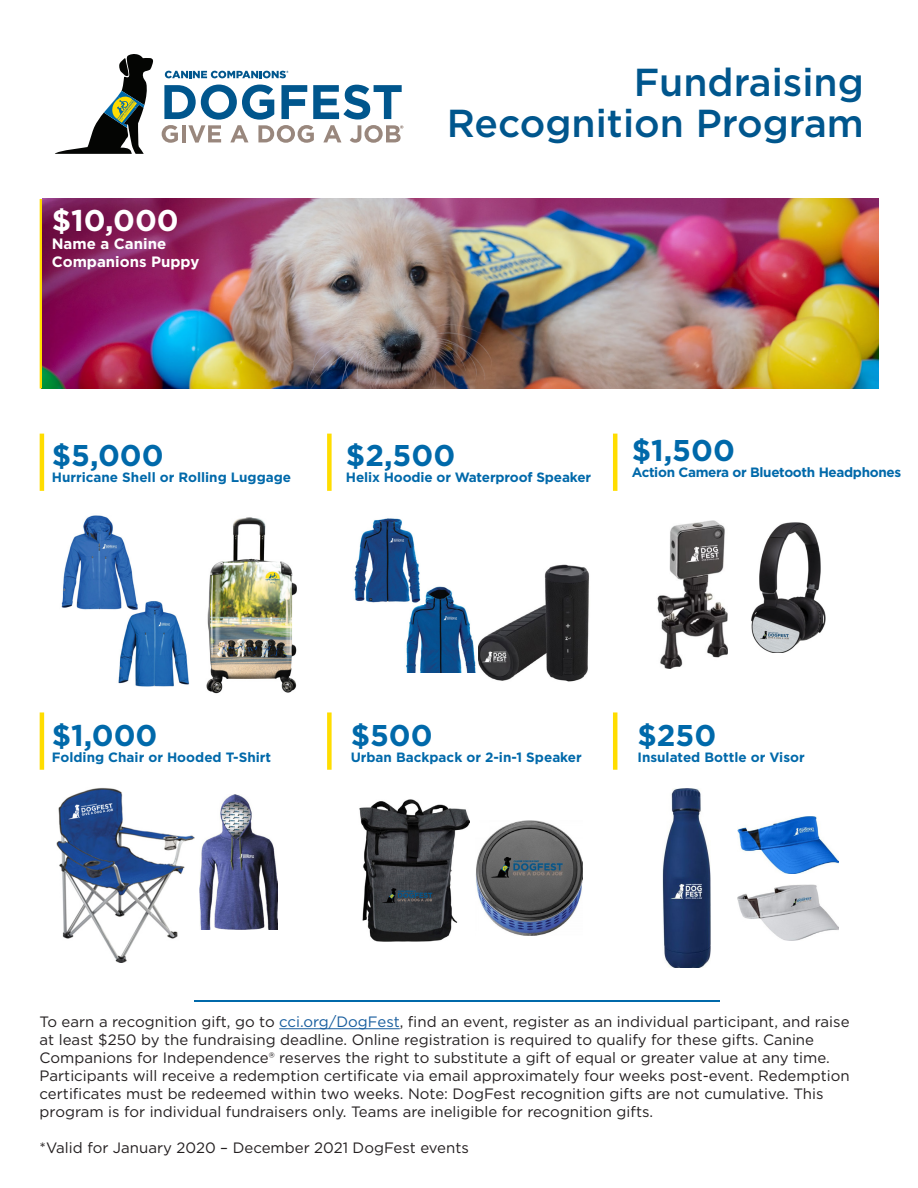
<style>
.page{position:relative;width:918px;height:1188px;background:#fff}
.page>*{position:absolute;margin:0;border:0;box-sizing:border-box;transform-origin:0 0}
.t1{font:500 39px/40.5px "Gotham";color:#00568d;text-align:right}
.t2{font:700 30px "Gotham";color:#0069aa}
.t3{font:700 30px "Gotham";color:#fff}
.t4{font:15px/18px "Gotham";color:#231f20}
.t5{font:700 15px/18px "Gotham";color:#fff}
.t6{font:700 13.5px "Gotham";color:#0069aa}
.t7{font:700 13.5px "Gotham";letter-spacing:-.025em;color:#0069aa}
.s1{color:#175d9e}
</style>
<div class="page">
<hr style="left:194px;top:1000px;width:525px;height:2px;background:#0069aa">
<hr style="left:613px;top:712px;width:4px;height:58px;background:#fd0">
<hr style="left:613px;top:434px;width:4px;height:57px;background:#fd0">
<div style="left:327px;top:712px;width:5px;height:58px;background:#fd0"></div>
<div style="left:327px;top:434px;width:5px;height:57px;background:#fd0"></div>
<hr style="left:40px;top:712px;width:4px;height:58px;background:#fd0">
<hr style="left:40px;top:434px;width:4px;height:57px;background:#fd0">
<hr style="left:279px;top:1028px;width:121px;height:1px;background:#175d9e">
<svg style="left:55px;top:54px;width:98px;height:100px"></svg>
<svg style="left:162px;top:85px;width:241px;height:58px"></svg>
<svg style="left:165px;top:71px;width:123px;height:7px"></svg>
<svg style="left:40px;top:199px;width:4px;height:190px"></svg>
<img style="left:43px;top:199px;width:836px;height:189px">
<img style="left:206px;top:517px;width:91px;height:177px">
<img style="left:118px;top:601px;width:71px;height:86px">
<img style="left:61px;top:515px;width:79px;height:95px">
<img style="left:478px;top:564px;width:111px;height:118px">
<img style="left:406px;top:586px;width:70px;height:87px">
<img style="left:354px;top:518px;width:69px;height:86px">
<img style="left:751px;top:523px;width:75px;height:129px">
<img style="left:657px;top:521px;width:71px;height:148px">
<img style="left:199px;top:794px;width:79px;height:135px">
<img style="left:56px;top:788px;width:139px;height:174px">
<img style="left:475px;top:821px;width:108px;height:115px">
<img style="left:359px;top:799px;width:111px;height:143px">
<img style="left:663px;top:789px;width:47px;height:179px">
<img style="left:738px;top:817px;width:101px;height:56px">
<img style="left:738px;top:884px;width:101px;height:56px">
<p class="t3" style="left:52px;top:201px;width:129px">$10,000</p>
<p class="t5" style="left:52px;top:235px;width:149px">Name a Canine<br>Companions Puppy</p>
<h1 class="t1" style="left:447px;top:62px;width:419px">Fundraising<br>Recognition Program</h1>
<p class="t2" style="left:52px;top:436px;width:113px">$5,000</p>
<p class="t6" style="left:52px;top:469px;width:241px">Hurricane Shell or Rolling Luggage</p>
<p class="t2" style="left:346px;top:436px;width:111px">$2,500</p>
<p class="t6" style="left:346px;top:469px;width:247px">Helix Hoodie or Waterproof Speaker</p>
<p class="t2" style="left:632px;top:431px;width:105px">$1,500</p>
<p class="t7" style="left:632px;top:464px;width:271px">Action Camera or Bluetooth Headphones</p>
<p class="t2" style="left:52px;top:716px;width:107px">$1,000</p>
<p class="t6" style="left:52px;top:749px;width:221px">Folding Chair or Hooded T-Shirt</p>
<p class="t2" style="left:351px;top:716px;width:84px">$500</p>
<p class="t6" style="left:351px;top:749px;width:233px">Urban Backpack or 2-in-1 Speaker</p>
<p class="t2" style="left:637px;top:716px;width:80px">$250</p>
<p class="t6" style="left:638px;top:749px;width:169px">Insulated Bottle or Visor</p>
<p class="t4" style="left:40px;top:1013px;width:812px">To earn a recognition gift, go to <span class="s1">cci.org/DogFest</span>, fnd an event, register as an individual participant, and raise at least $250 by the fundraising deadline. Online registration is required to qualify for these gifts. Canine Companions for Independence® reserves the right to substitute a gift of equal or greater value at any time.<br>Participants will receive a redemption certifcate via email approximately four weeks post-event. Redemption certifcates must be redeemed within two weeks. Note: DogFest recognition gifts are not cumulative. This program is for individual fundraisers only. Teams are ineligible for recognition gifts.</p>
<p class="t4" style="left:40px;top:1139px;width:431px">*Valid for January 2020 – December 2021 DogFest events</p>
</div>
